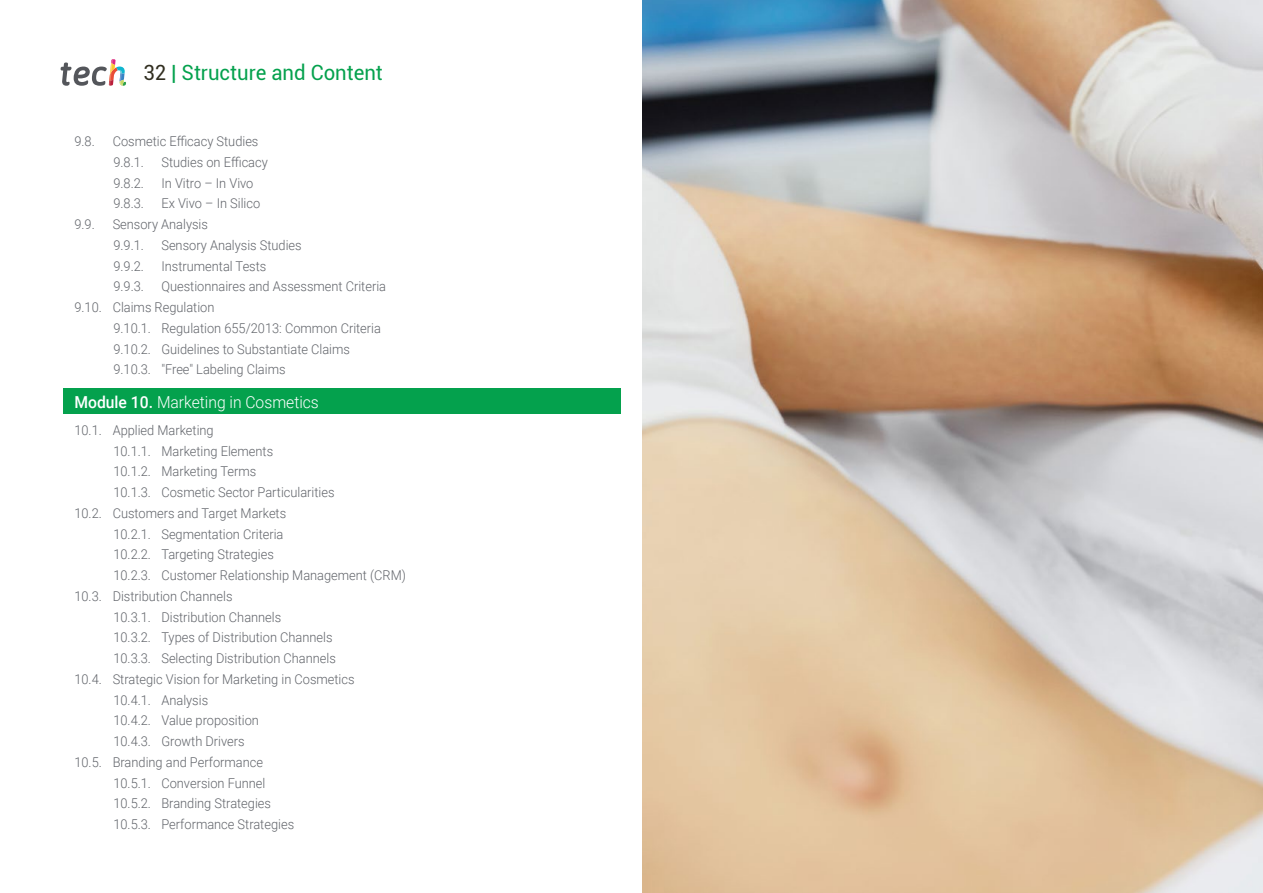
<style>
.page{position:relative;width:1263px;height:893px;background:#fff}
.page>*{position:absolute;margin:0;border:0;box-sizing:border-box;transform-origin:0 0}
.t1{font:21px "Roboto";color:#04a14d}
.t2{font:300 16.5px "Roboto";color:#fff;scale:.95 1}
.t3{font:300 13.5px/20.7px "Roboto";color:#61646a;scale:.95 1}
.s1{color:#312e20}
.s2{font-weight:500}
</style>
<div class="page">
<div style="left:63px;top:389px;width:558px;height:25px;background:#04a14d"></div>
<img style="left:642px;top:0;width:621px;height:893px">
<svg style="left:61px;top:59px;width:65px;height:27px"></svg>
<h1 class="t1" style="left:144px;top:57px;width:241px"><span class="s1">32</span> | Structure and Content</h1>
<p class="t3" style="left:74px;top:131px;width:23px">9.8.</p>
<p class="t3" style="left:113px;top:131px;width:155px">Cosmetic Efficacy Studies<br>9.8.1.</p>
<p class="t3" style="left:161px;top:151px;width:114px">Studies on Efficacy</p>
<p class="t3" style="left:113px;top:172px;width:34px">9.8.2.</p>
<p class="t3" style="left:161px;top:172px;width:98px">In Vitro – In Vivo</p>
<p class="t3" style="left:113px;top:193px;width:34px">9.8.3.</p>
<p class="t3" style="left:161px;top:193px;width:106px">Ex Vivo – In Silico</p>
<p class="t3" style="left:74px;top:214px;width:23px">9.9.</p>
<p class="t3" style="left:113px;top:214px;width:102px">Sensory Analysis<br>9.9.1.</p>
<p class="t3" style="left:161px;top:234px;width:149px">Sensory Analysis Studies</p>
<p class="t3" style="left:113px;top:255px;width:34px">9.9.2.</p>
<p class="t3" style="left:161px;top:255px;width:112px">Instrumental Tests</p>
<p class="t3" style="left:113px;top:276px;width:34px">9.9.3.</p>
<p class="t3" style="left:74px;top:276px;width:330px;text-indent:87px">Questionnaires and Assessment Criteria<br>9.10. Claims Regulation</p>
<p class="t3" style="left:113px;top:317px;width:283px">9.10.1. Regulation 655/2013: Common Criteria<br>9.10.2. Guidelines to Substantiate Claims<br>9.10.3. "Free" Labeling Claims</p>
<p class="t2" style="left:74px;top:390px;width:259px"><span class="s2">Module 10.</span> Marketing in Cosmetics</p>
<p class="t3" style="left:74px;top:419px;width:148px">10.1. Applied Marketing</p>
<p class="t3" style="left:113px;top:440px;width:170px">10.1.1. Marketing Elements</p>
<p class="t3" style="left:113px;top:461px;width:152px">10.1.2. Marketing Terms</p>
<p class="t3" style="left:113px;top:481px;width:234px">10.1.3. Cosmetic Sector Particularities</p>
<p class="t3" style="left:74px;top:502px;width:224px">10.2. Customers and Target Markets</p>
<p class="t3" style="left:113px;top:523px;width:180px">10.2.1. Segmentation Criteria</p>
<p class="t3" style="left:113px;top:544px;width:170px">10.2.2. Targeting Strategies</p>
<p class="t3" style="left:113px;top:564px;width:309px">10.2.3. Customer Relationship Management (CRM)</p>
<p class="t3" style="left:74px;top:585px;width:168px">10.3. Distribution Channels</p>
<p class="t3" style="left:113px;top:606px;width:178px">10.3.1. Distribution Channels</p>
<p class="t3" style="left:113px;top:627px;width:232px">10.3.2. Types of Distribution Channels</p>
<p class="t3" style="left:113px;top:647px;width:236px">10.3.3. Selecting Distribution Channels</p>
<p class="t3" style="left:74px;top:668px;width:296px">10.4. Strategic Vision for Marketing in Cosmetics</p>
<p class="t3" style="left:113px;top:689px;width:101px">10.4.1. Analysis</p>
<p class="t3" style="left:113px;top:710px;width:155px">10.4.2. Value proposition</p>
<p class="t3" style="left:113px;top:730px;width:140px">10.4.3. Growth Drivers</p>
<p class="t3" style="left:74px;top:751px;width:200px">10.5. Branding and Performance</p>
<p class="t3" style="left:113px;top:772px;width:161px">10.5.1. Conversion Funnel</p>
<p class="t3" style="left:113px;top:793px;width:167px">10.5.2. Branding Strategies</p>
<p class="t3" style="left:113px;top:813px;width:192px">10.5.3. Performance Strategies</p>
</div>
